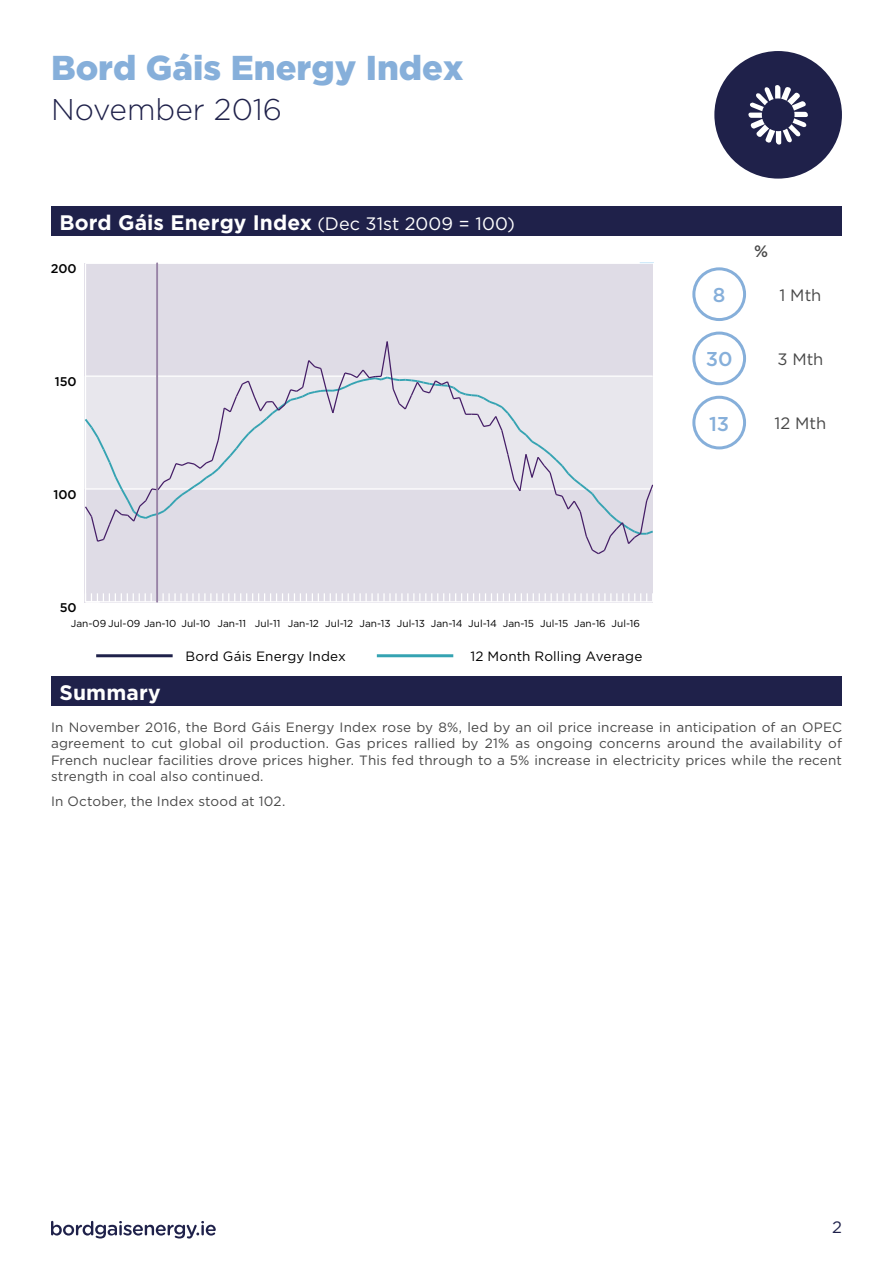
<style>
.page{position:relative;width:893px;height:1263px;background:#fff}
.page>*{position:absolute;margin:0;border:0;box-sizing:border-box;transform-origin:0 0}
.t1{font:900 34.5px "Gotham";color:#86afda}
.t2{font:300 30px "Gotham";color:#1f214a}
.t3{font:700 21px "Gotham";letter-spacing:.005em;color:#fff}
.t4{font:500 19.95px "Gotham";color:#86afda}
.t5{font:16.5px "Gotham";color:#484848}
.t6{font:16.5px "Gotham";color:#1f214a}
.t7{font:500 16.5px "Gotham";color:#484848}
.t8{font:13.5px/16.5px "Gotham";letter-spacing:.01em;color:#484848;text-align:justify}
.t9{font:13.5px "Gotham";letter-spacing:.01em;color:#000}
.t10{font:500 12.6px "Gotham";color:#000}
.t11{font:10.05px "Gotham";color:#000}
.s1{font-weight:400;font-size:18px}
</style>
<div class="page">
<svg style="left:51px;top:1221px;width:165px;height:17px"></svg>
<div style="left:51px;top:206px;width:791px;height:30px;background:#1f214a"></div>
<div style="left:51px;top:676px;width:791px;height:30px;background:#1f214a"></div>
<hr style="left:96px;top:654px;width:77px;height:3px;background:#1f214a">
<hr style="left:377px;top:654px;width:76px;height:3px;background:#35a3b2">
<svg style="left:84px;top:262px;width:570px;height:341px;background:#dfdee7"></svg>
<hr style="left:156px;top:263px;width:2px;height:339px;background:#9883a6">
<div style="left:714px;top:51px;width:128px;height:128px;background:#1f214a;border-radius:50%"></div>
<svg style="left:748px;top:85px;width:60px;height:60px"></svg>
<div style="left:692px;top:267px;width:54px;height:54px;border:3px solid #86afda;border-radius:50%"></div>
<div style="left:692px;top:332px;width:54px;height:53px;border:3px solid #86afda;border-radius:50%"></div>
<div style="left:692px;top:396px;width:54px;height:53px;border:3px solid #86afda;border-radius:50%"></div>
<h1 class="t1" style="left:51px;top:47px;width:414px">Bord Gáis Energy Index</h1>
<h2 class="t2" style="left:51px;top:90px;width:233px">November 2016</h2>
<h3 class="t3" style="left:60px;top:210px;width:457px">Bord Gáis Energy Index <span class="s1">(Dec 31st 2009 = 100)</span></h3>
<p class="t10" style="left:51px;top:261px;width:27px">200</p>
<p class="t10" style="left:55px;top:373px;width:23px">150</p>
<p class="t10" style="left:53px;top:486px;width:25px">100</p>
<p class="t10" style="left:60px;top:599px;width:18px">50</p>
<p class="t11" style="left:71px;top:617px;width:571px">Jan-09 Jul-09 Jan-10 Jul-10 Jan-11 Jul-11 Jan-12 Jul-12 Jan-13 Jul-13 Jan-14 Jul-14 Jan-15 Jul-15 Jan-16 Jul-16</p>
<h3 class="t3" style="left:60px;top:680px;width:103px">Summary</h3>
<p class="t9" style="left:185px;top:649px;width:162px">Bord Gáis Energy Index</p>
<p class="t9" style="left:470px;top:649px;width:174px">12 Month Rolling Average</p>
<p class="t7" style="left:754px;top:240px;width:16px">%</p>
<h3 class="t4" style="left:713px;top:282px;width:14px">8</h3>
<p class="t5" style="left:779px;top:286px;width:43px">1 Mth</p>
<h3 class="t4" style="left:706px;top:346px;width:28px">30</h3>
<p class="t5" style="left:777px;top:350px;width:48px">3 Mth</p>
<h3 class="t4" style="left:709px;top:410px;width:22px">13</h3>
<p class="t5" style="left:774px;top:414px;width:53px">12 Mth</p>
<p class="t8" style="left:51px;top:718px;width:792px">In November 2016, the Bord Gáis Energy Index rose by 8%, led by an oil price increase in anticipation of an OPEC agreement to cut global oil production. Gas prices rallied by 21% as ongoing concerns around the availability of French nuclear facilities drove prices higher. This fed through to a 5% increase in electricity prices while the recent strength in coal also continued.</p>
<p class="t8" style="left:51px;top:793px;width:236px">In October, the Index stood at 102.</p>
<p class="t6" style="left:832px;top:1218px;width:11px">2</p>
</div>
